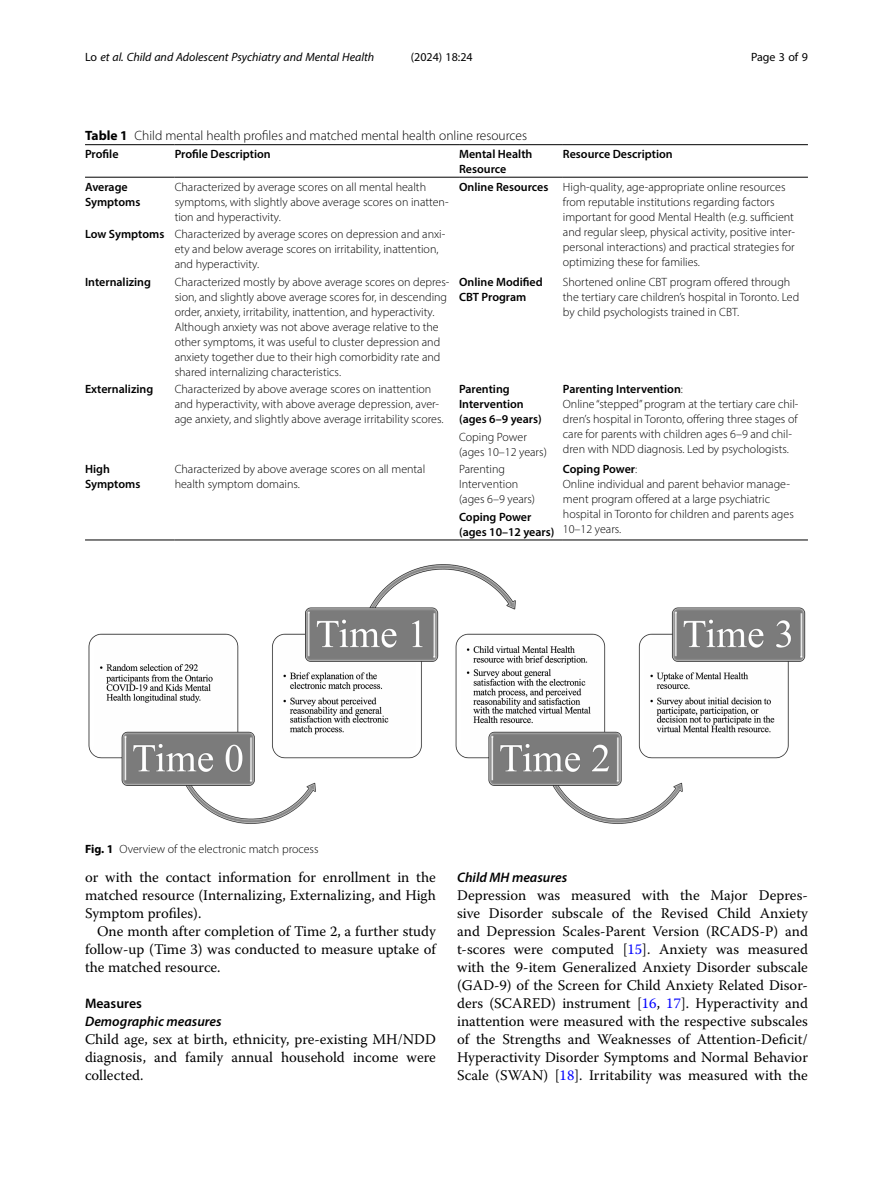
<style>
.page{position:relative;width:893px;height:1191px;background:#fff}
.page>*{position:absolute;margin:0;border:0;box-sizing:border-box;transform-origin:0 0}
.Body_Text{font:14.7px/18px "Warnock Pro";color:#000;text-align:justify}
.Body_Text_Indent{font:14.7px/18px "Warnock Pro";color:#000;text-align:justify}
.Head_3_after_2{font:italic 600 13.8px "Myriad Pro";color:#000}
.Head_3{font:italic 600 13.8px "Myriad Pro";color:#000}
.Head_2{font:600 13.8px "Myriad Pro";color:#000}
.Table_Caption{font:300 13.5px "Myriad Pro";color:#000}
.Table_Body{font:300 12px/15px "Myriad Pro";color:#000}
.Table_Body-2{font:600 12px/15px "Myriad Pro";color:#000}
.Table_Head{font:600 12px/15px "Myriad Pro";color:#000}
.t1{font:italic 12px "Myriad Pro";color:#000}
.Figure_Caption{font:300 12px "Myriad Pro";color:#000}
.t2{font:12px "Myriad Pro";color:#000}
.s1{font-style:normal}
.s2{font-weight:700}
.s3{font-weight:300}
.s4{color:#00f}
</style>
<div class="page">
<hr style="left:85px;top:540px;width:90px;height:1px;background:#000">
<hr style="left:175px;top:540px;width:284px;height:1px;background:#000">
<hr style="left:563px;top:540px;width:245px;height:1px;background:#000">
<hr style="left:85px;top:177px;width:90px;height:1px;background:#000">
<hr style="left:175px;top:144px;width:284px;height:1px;background:#000">
<hr style="left:175px;top:177px;width:284px;height:1px;background:#000">
<hr style="left:459px;top:144px;width:104px;height:1px;background:#000">
<hr style="left:459px;top:177px;width:104px;height:1px;background:#000">
<hr style="left:563px;top:144px;width:245px;height:1px;background:#000">
<hr style="left:563px;top:177px;width:245px;height:1px;background:#000">
<hr style="left:459px;top:540px;width:104px;height:1px;background:#000">
<hr style="left:85px;top:144px;width:90px;height:1px;background:#000">
<img style="left:88px;top:564px;width:718px;height:260px">
<p class="t1" style="left:85px;top:50px;width:291px"><span class="s1">Lo</span> et al. Child and Adolescent Psychiatry and Mental Health</p>
<p class="t2" style="left:411px;top:50px;width:63px">(2024) 18:24</p>
<p class="t2" style="left:751px;top:50px;width:58px">Page 3 of 9</p>
<p class="Table_Caption" style="left:85px;top:128px;width:444px"><span class="s2">Table 1</span> Child mental health profiles and matched mental health online resources</p>
<p class="Table_Head" style="left:85px;top:146px;width:35px">Profile</p>
<p class="Table_Head" style="left:175px;top:146px;width:98px">Profile Description</p>
<p class="Table_Head" style="left:459px;top:146px;width:75px">Mental Health<br>Resource</p>
<p class="Table_Head" style="left:563px;top:146px;width:111px">Resource Description</p>
<p class="Table_Body-2" style="left:85px;top:179px;width:57px">Average<br>Symptoms</p>
<p class="Table_Body" style="left:175px;top:179px;width:275px">Characterized by average scores on all mental health symptoms, with slightly above average scores on inatten&shy;tion and hyperactivity.</p>
<p class="Table_Body-2" style="left:459px;top:179px;width:91px">Online Resources</p>
<p class="Table_Body" style="left:563px;top:179px;width:234px">High-quality, age-appropriate online resources from reputable institutions regarding factors important for good Mental Health (e.g. sufficient and regular sleep, physical activity, positive inter&shy;personal interactions) and practical strategies for optimizing these for families.</p>
<p class="Table_Body-2" style="left:85px;top:226px;width:81px">Low Symptoms</p>
<p class="Table_Body" style="left:175px;top:226px;width:272px">Characterized by average scores on depression and anxi&shy;ety and below average scores on irritability, inattention, and hyperactivity.</p>
<p class="Table_Body-2" style="left:85px;top:274px;width:67px">Internalizing</p>
<p class="Table_Body" style="left:175px;top:274px;width:276px">Characterized mostly by above average scores on depres&shy;sion, and slightly above average scores for, in descending order, anxiety, irritability, inattention, and hyperactivity.<br>Although anxiety was not above average relative to the other symptoms, it was useful to cluster depression and anxiety together due to their high comorbidity rate and shared internalizing characteristics.</p>
<p class="Table_Body-2" style="left:459px;top:274px;width:85px">Online Modified<br>CBT Program</p>
<p class="Table_Body" style="left:563px;top:274px;width:238px">Shortened online CBT program offered through the tertiary care children’s hospital in Toronto. Led by child psychologists trained in CBT.</p>
<p class="Table_Body-2" style="left:85px;top:381px;width:70px">Externalizing</p>
<p class="Table_Body" style="left:175px;top:381px;width:270px">Characterized by above average scores on inattention and hyperactivity, with above average depression, aver&shy;age anxiety, and slightly above average irritability scores.</p>
<p class="Table_Body-2" style="left:459px;top:381px;width:66px">Parenting<br>Intervention</p>
<p class="Table_Body-2" style="left:563px;top:381px;width:122px">Parenting Intervention<span class="s3">:</span></p>
<p class="Table_Body" style="left:563px;top:396px;width:237px">Online “stepped” program at the tertiary care chil&shy;dren’s hospital in Toronto, offering three stages of care for parents with children ages 6–9 and chil&shy;dren with NDD diagnosis. Led by psychologists.</p>
<p class="Table_Body-2" style="left:459px;top:411px;width:84px">(ages 6–9 years)</p>
<p class="Table_Body" style="left:459px;top:429px;width:69px">Coping Power</p>
<p class="Table_Body" style="left:459px;top:444px;width:89px">(ages 10–12 years)</p>
<p class="Table_Body-2" style="left:85px;top:461px;width:57px">High<br>Symptoms</p>
<p class="Table_Body" style="left:175px;top:461px;width:252px">Characterized by above average scores on all mental health symptom domains.</p>
<p class="Table_Body" style="left:459px;top:461px;width:61px">Parenting<br>Intervention</p>
<p class="Table_Body" style="left:459px;top:491px;width:78px">(ages 6–9 years)</p>
<p class="Table_Body-2" style="left:459px;top:509px;width:74px">Coping Power</p>
<p class="Table_Body-2" style="left:459px;top:524px;width:97px">(ages 10–12 years)</p>
<p class="Table_Body-2" style="left:563px;top:461px;width:76px">Coping Power<span class="s3">:</span></p>
<p class="Table_Body" style="left:563px;top:476px;width:232px">Online individual and parent behavior manage&shy;ment program offered at a large psychiatric hospital in Toronto for children and parents ages 10–12 years.</p>
<p class="Figure_Caption" style="left:85px;top:841px;width:235px"><span class="s2">Fig. 1</span> Overview of the electronic match process</p>
<p class="Body_Text_Indent" style="left:85px;top:868px;width:352px">or with the contact information for enrollment in the matched resource (Internalizing, Externalizing, and High Symptom profiles).</p>
<p class="Body_Text_Indent" style="left:85px;top:922px;width:352px;text-indent:12px">One month after completion of Time 2, a further study follow-up (Time 3) was conducted to measure uptake of the matched resource.</p>
<p class="Head_2" style="left:85px;top:995px;width:58px">Measures</p>
<p class="Head_3_after_2" style="left:85px;top:1013px;width:138px">Demographic measures</p>
<p class="Body_Text" style="left:85px;top:1030px;width:352px">Child age, sex at birth, ethnicity, pre-existing MH/NDD diagnosis, and family annual household income were collected.</p>
<p class="Head_3" style="left:457px;top:869px;width:112px">Child MH measures</p>
<p class="Body_Text" style="left:457px;top:886px;width:352px">Depression was measured with the Major Depres&shy;sive Disorder subscale of the Revised Child Anxiety and Depression Scales-Parent Version (RCADS-P) and t-scores were computed [<span class="s4">15</span>]. Anxiety was measured with the 9-item Generalized Anxiety Disorder subscale (GAD-9) of the Screen for Child Anxiety Related Disor&shy;ders (SCARED) instrument [<span class="s4">16</span>, <span class="s4">17</span>]. Hyperactivity and inattention were measured with the respective subscales of the Strengths and Weaknesses of Attention-Deficit/ Hyperactivity Disorder Symptoms and Normal Behavior Scale (SWAN) [<span class="s4">18</span>]. Irritability was measured with the</p>
</div>
